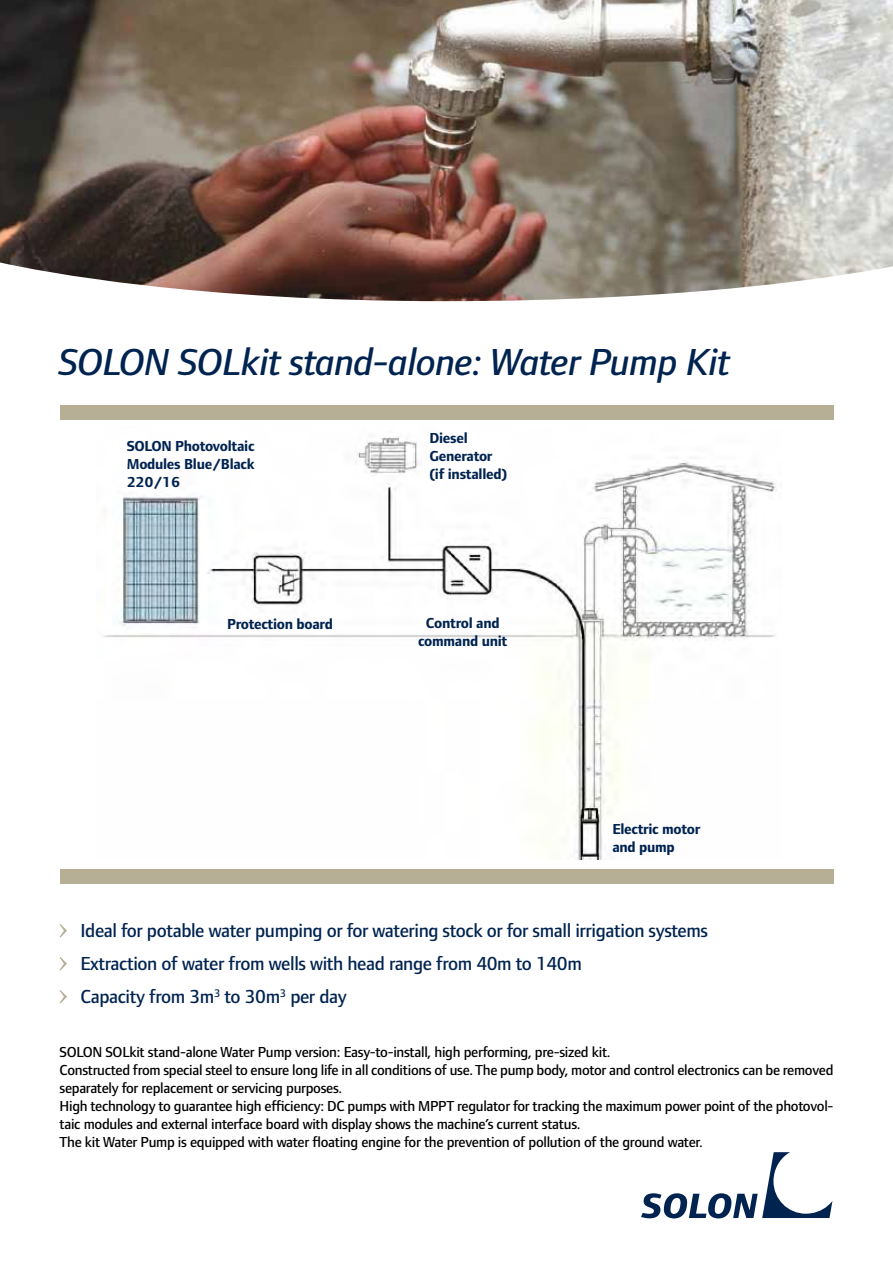
<style>
.page{position:relative;width:893px;height:1263px;background:#fff}
.page>*{position:absolute;margin:0;border:0;box-sizing:border-box;transform-origin:0 0}
.t1{font:39px "Foundry Form Sans OT2 Med Ita";letter-spacing:-.02em;color:#002350}
.t2{font:500 19.5px/33px "Foundry Form Sans OT2";letter-spacing:-.02em;color:#002350}
.t3{font:500 15px/18px "Foundry Form Sans OT2";letter-spacing:-.02em;color:#000}
.t4{font:700 15px/18px "Foundry Form Sans OT2";letter-spacing:-.02em;color:#002350}
</style>
<div class="page">
<img style="left:103px;top:437px;width:674px;height:422px">
<div style="left:60px;top:405px;width:773px;height:14px;background:#b6af96"></div>
<div style="left:60px;top:869px;width:773px;height:14px;background:#b6af96"></div>
<svg style="left:60px;top:924px;width:7px;height:13px"></svg>
<svg style="left:60px;top:957px;width:7px;height:13px"></svg>
<svg style="left:60px;top:990px;width:7px;height:13px"></svg>
<img style="left:0;top:0;width:893px;height:301px">
<svg style="left:641px;top:1152px;width:191px;height:66px"></svg>
<h1 class="t1" style="left:59px;top:333px;width:673px">SOLON SOLkit stand-alone: Water Pump Kit</h1>
<p class="t4" style="left:127px;top:436px;width:130px;text-align:justify">SOLON Photovoltaic Modules Blue/Black 220/16</p>
<p class="t4" style="left:429px;top:428px;width:79px">Diesel<br>Generator (if installed)</p>
<p class="t4" style="left:227px;top:614px;width:107px">Protection board</p>
<p class="t4" style="left:418px;top:613px;width:91px;text-align:center">Control and command unit</p>
<p class="t4" style="left:612px;top:819px;width:89px">Electric motor and pump</p>
<h2 class="t2" style="left:81px;top:913px;width:629px">Ideal for potable water pumping or for watering stock or for small irrigation systems<br>Extraction of water from wells with head range from 40m to 140m<br>Capacity from 3m<sup>3</sup> to 30m<sup>3</sup> per day</h2>
<p class="t3" style="left:60px;top:1042px;width:775px">SOLON SOLkit stand-alone Water Pump version: Easy-to-install, high performing, pre-sized kit.<br>Constructed from special steel to ensure long life in all conditions of use. The pump body, motor and control electronics can be removed separately for replacement or servicing purposes.<br>High technology to guarantee high efficiency: DC pumps with MPPT regulator for tracking the maximum power point of the photovol&shy;taic modules and external interface board with display shows the machine’s current status.<br>The kit Water Pump is equipped with water floating engine for the prevention of pollution of the ground water.</p>
</div>
